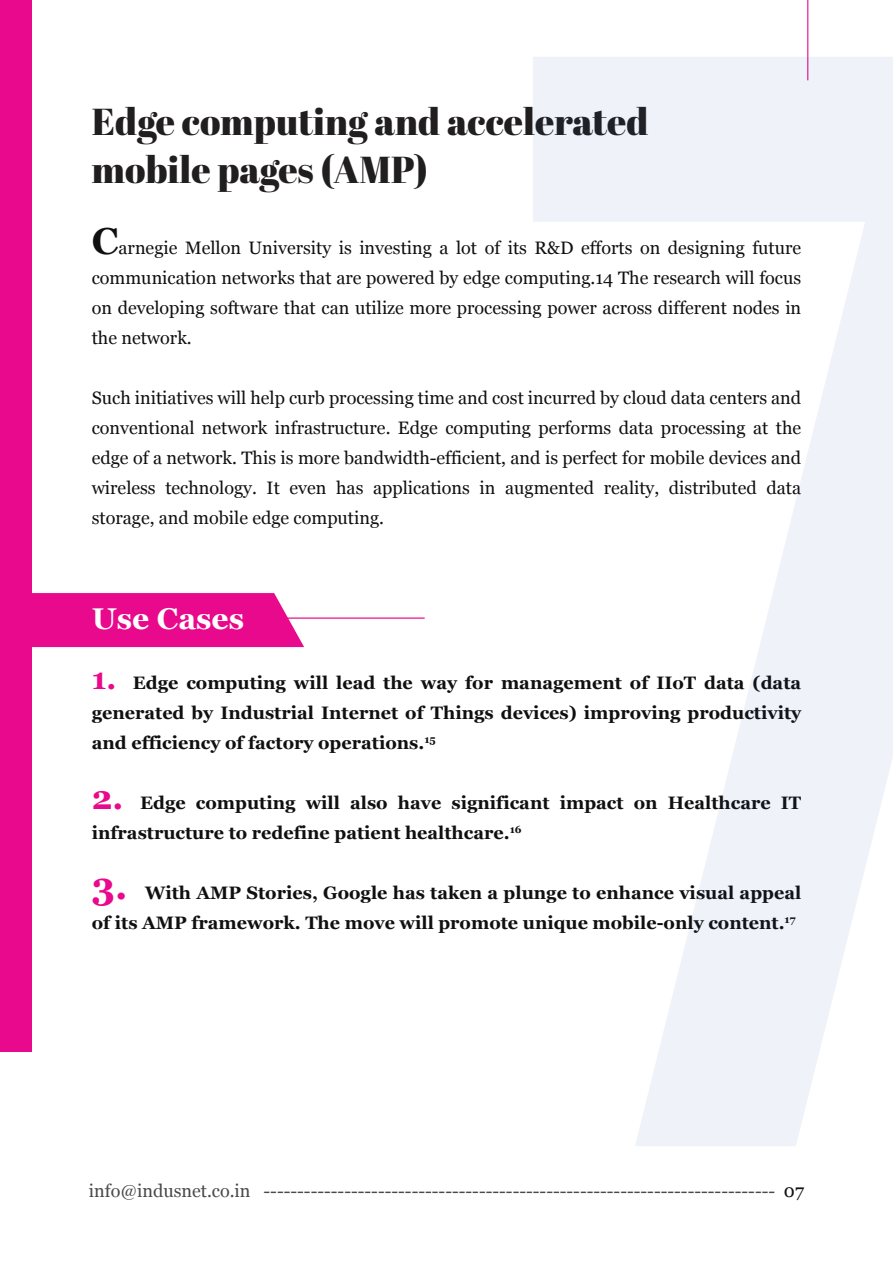
<style>
.page{position:relative;width:893px;height:1263px;background:#fff}
.page>*{position:absolute;margin:0;border:0;box-sizing:border-box;transform-origin:0 0}
.t1{font:37.5px/48px "Abril Fatface";color:#211e1f}
.t2{font:700 30px "Georgia";color:#fff}
.t3{font:18px/30px "Georgia";color:#111011;text-align:justify}
.t4{font:700 18px/30px "Georgia";color:#111011}
.t5{font:18px "Georgia";color:#494949}
.s1{font-weight:700;font-size:37.5px}
.s2{font-size:30px;color:#e9098c}
.s3{font-size:33px;color:#e9098c}
.s4{font-size:37.5px;color:#e9098c}
.s5{color:#111011}
</style>
<div class="page">
<hr style="left:0;top:617px;width:425px;height:2px;background:#e9098c">
<hr style="left:807px;top:0;width:1px;height:80px;background:#e9098c">
<svg style="left:32px;top:593px;width:272px;height:54px;background:#ea1692"></svg>
<div style="left:0;top:0;width:32px;height:1051px;background:#e9098c"></div>
<svg style="left:533px;top:57px;width:360px;height:1089px"></svg>
<h1 class="t1" style="left:92px;top:97px;width:558px">Edge computing and accelerated mobile pages (AMP)</h1>
<p class="t3" style="left:92px;top:233px;width:711px"><span class="s1">C</span>arnegie Mellon University is investing a lot of its R&amp;D efforts on designing future communication networks that are powered by edge computing.14 The research will focus on developing software that can utilize more processing power across different nodes in the network.</p>
<p class="t3" style="left:92px;top:383px;width:711px">Such initiatives will help curb processing time and cost incurred by cloud data centers and conventional network infrastructure. Edge computing performs data processing at the edge of a network. This is more bandwidth-efficient, and is perfect for mobile devices and wireless technology. It even has applications in augmented reality, distributed data storage, and mobile edge computing.</p>
<h2 class="t2" style="left:92px;top:596px;width:154px">Use Cases</h2>
<p class="t4" style="left:92px;top:667px;width:711px;text-align:justify"><span class="s2">1.</span> Edge computing will lead the way for management of IIoT data (data generated by Industrial Internet of Things devices) improving productivity and efficiency of factory operations.<sup>15</sup></p>
<p class="t4" style="left:92px;top:787px;width:711px"><span class="s3">2.</span> Edge computing will also have significant impact on Healthcare IT infrastructure to redefine patient healthcare.<sup>16</sup></p>
<p class="t4" style="left:92px;top:877px;width:711px"><span class="s4">3.</span> With AMP Stories, Google has taken a plunge to enhance visual appeal of its AMP framework. The move will promote unique mobile-only content.<sup>17</sup></p>
<p class="t5" style="left:89px;top:1180px;width:717px">info@indusnet.co.in ---------------------------------------------------------------------------- <span class="s5">07</span></p>
</div>
